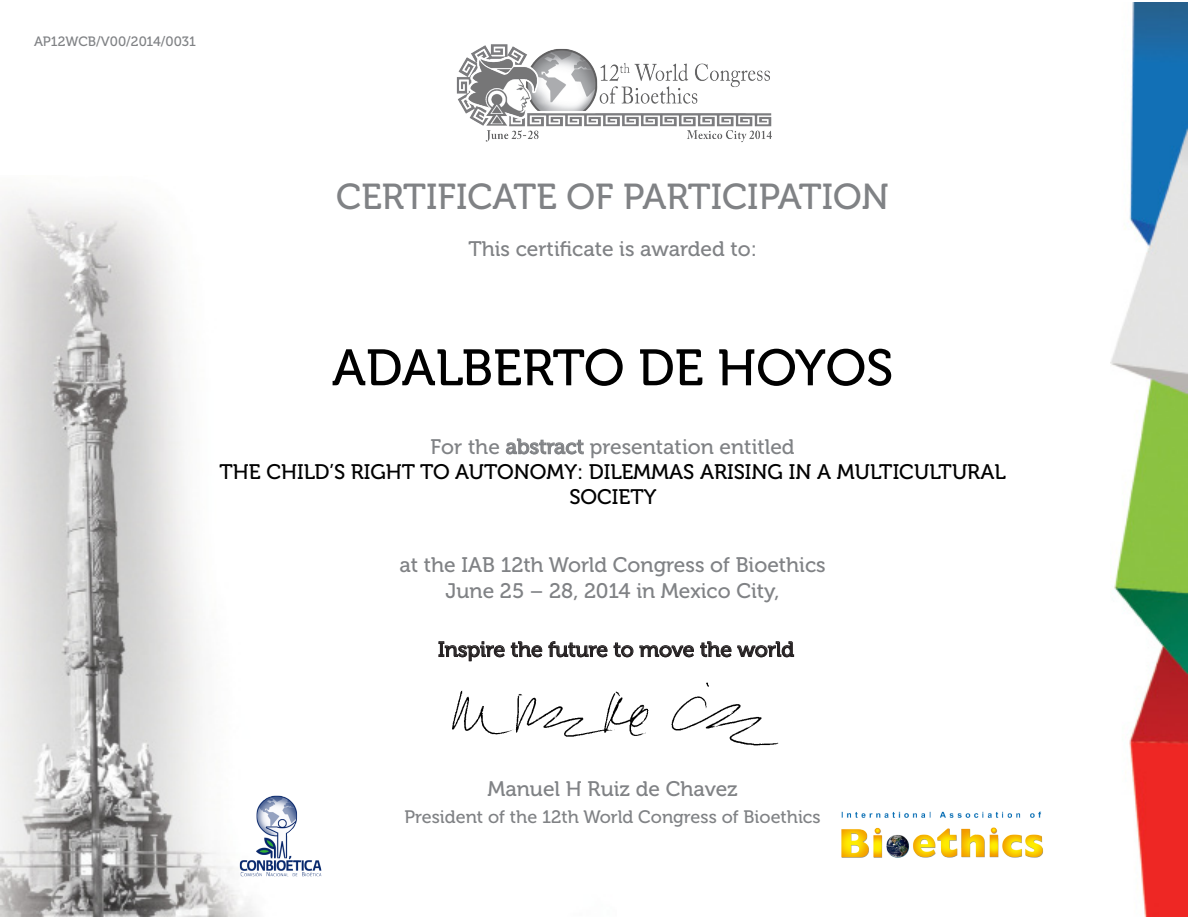
<style>
.page{position:relative;width:1188px;height:918px;background:#fff}
.page>*{position:absolute;margin:0;border:0;box-sizing:border-box;transform-origin:0 0}
.t1{font:51px "Museo 500";color:#000}
.t2{font:36px "Museo 500";color:#808285}
.t3{font:21px/25.2px "Museo 500";color:#808285;text-align:center}
.t4{font:21px/25.2px "Museo 500";color:#000;text-align:center}
.t5{font:21px "Museo 500";color:#231f20}
.t6{font:18px "Museo 500";color:#808285}
.t7{font:13.5px "Museo 500";color:#808285}
</style>
<div class="page">
<img style="left:1111px;top:2px;width:77px;height:914px">
<img style="left:1px;top:196px;width:510px;height:720px">
<img style="left:236px;top:791px;width:88px;height:88px">
<img style="left:456px;top:44px;width:316px;height:98px">
<img style="left:841px;top:811px;width:202px;height:47px">
<svg style="left:506px;top:438px;width:78px;height:17px"></svg>
<svg style="left:438px;top:641px;width:67px;height:20px"></svg>
<svg style="left:511px;top:641px;width:183px;height:17px"></svg>
<svg style="left:700px;top:641px;width:94px;height:17px"></svg>
<img style="left:427px;top:673px;width:352px;height:79px">
<p class="t7" style="left:34px;top:34px;width:164px">AP12WCB/V00/2014/0031</p>
<h2 class="t2" style="left:336px;top:177px;width:555px">CERTIFICATE OF PARTICIPATION</h2>
<p class="t3" style="left:468px;top:236px;width:290px">This certificate is awarded to:</p>
<h1 class="t1" style="left:332px;top:340px;width:563px">ADALBERTO DE HOYOS</h1>
<p class="t3" style="left:431px;top:434px;width:365px">For the abstract presentation entitled</p>
<p class="t4" style="left:219px;top:459px;width:788px">THE CHILD’S RIGHT TO AUTONOMY: DILEMMAS ARISING IN A MULTICULTURAL<br>SOCIETY</p>
<p class="t3" style="left:400px;top:553px;width:428px">at the IAB 12th World Congress of Bioethics<br>June 25 – 28, 2014 in Mexico City,</p>
<p class="t5" style="left:438px;top:638px;width:358px">Inspire the future to move the world</p>
<p class="t3" style="left:487px;top:776px;width:252px">Manuel H Ruiz de Chavez</p>
<p class="t6" style="left:405px;top:807px;width:418px">President of the 12th World Congress of Bioethics</p>
</div>
